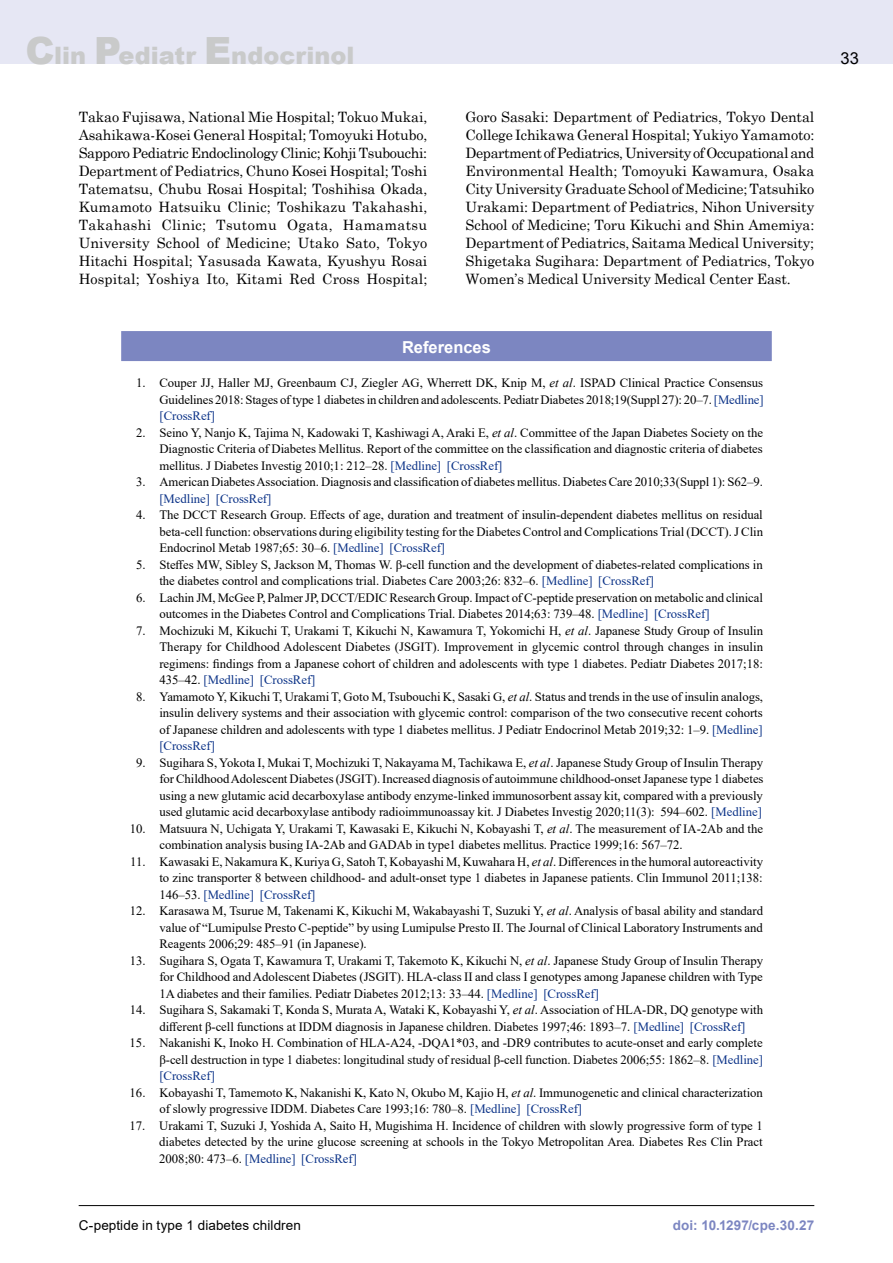
<style>
.page{position:relative;width:893px;height:1263px;background:#fff}
.page>*{position:absolute;margin:0;border:0;box-sizing:border-box;transform-origin:0 0}
.t1{font:900 24px "Arial";color:#c9caca}
.t2{font:700 16.5px "Arial";color:#fff}
.t3{font:16.5px "Arial";color:#000}
.t4{font:14.25px/18px "Century Schoolbook";letter-spacing:-.005em;color:#000;text-align:justify}
.t5{font:13.5px "Arial";letter-spacing:.005em;color:#000}
.t6{font:700 13.5px "Arial";letter-spacing:.015em;color:#7c86c1}
.t7{font:12.75px/16.5px "Times New Roman";letter-spacing:-.005em;color:#000;text-align:justify}
.t8{font:12.75px "Times New Roman";letter-spacing:-.005em;color:#0c3388}
.s1{font-size:37.5px}
.s2{font-style:italic}
.s3{color:#0c3388}
</style>
<div class="page">
<div style="left:0;top:0;width:893px;height:64px;background:#e6e7f4"></div>
<hr style="left:79px;top:1205px;width:735px;height:1px;background:#000">
<div style="left:121px;top:331px;width:651px;height:30px;background:#7c86c1"></div>
<h1 class="t1" style="left:26px;top:38px;width:330px"><span class="s1">C</span>lin <span class="s1">P</span>ediatr <span class="s1">E</span>ndocrinol</h1>
<p class="t4" style="left:79px;top:106px;width:350px">Takao Fujisawa, National Mie Hospital; Tokuo Mukai, Asahikawa-Kosei General Hospital; Tomoyuki Hotubo, Sapporo Pediatric Endoclinology Clinic; Kohji Tsubouchi:<br>Department of Pediatrics, Chuno Kosei Hospital; Toshi Tatematsu, Chubu Rosai Hospital; Toshihisa Okada, Kumamoto Hatsuiku Clinic; Toshikazu Takahashi, Takahashi Clinic; Tsutomu Ogata, Hamamatsu University School of Medicine; Utako Sato, Tokyo Hitachi Hospital; Yasusada Kawata, Kyushyu Rosai Hospital; Yoshiya Ito, Kitami Red Cross Hospital;</p>
<p class="t4" style="left:466px;top:106px;width:350px">Goro Sasaki: Department of Pediatrics, Tokyo Dental College Ichikawa General Hospital; Yukiyo Yamamoto:<br>Department of Pediatrics, University of Occupational and Environmental Health; Tomoyuki Kawamura, Osaka City University Graduate School of Medicine; Tatsuhiko Urakami: Department of Pediatrics, Nihon University School of Medicine; Toru Kikuchi and Shin Amemiya:<br>Department of Pediatrics, Saitama Medical University; Shigetaka Sugihara: Department of Pediatrics, Tokyo Women’s Medical University Medical Center East.</p>
<p class="t2" style="left:402px;top:335px;width:90px">References</p>
<p class="t7" style="left:159px;top:374px;width:606px;text-indent:-23px">1. Couper JJ, Haller MJ, Greenbaum CJ, Ziegler AG, Wherrett DK, Knip M, <span class="s2">et al</span>. ISPAD Clinical Practice Consensus Guidelines 2018: Stages of type 1 diabetes in children and adolescents. Pediatr Diabetes 2018;19(Suppl 27): 20–7. <span class="s3">[Medline] [CrossRef]</span></p>
<p class="t7" style="left:159px;top:424px;width:605px;text-indent:-23px">2. Seino Y, Nanjo K, Tajima N, Kadowaki T, Kashiwagi A, Araki E, <span class="s2">et al</span>. Committee of the Japan Diabetes Society on the Diagnostic Criteria of Diabetes Mellitus. Report of the committee on the classification and diagnostic criteria of diabetes mellitus. J Diabetes Investig 2010;1: 212–28. <span class="s3">[Medline] [CrossRef]</span></p>
<p class="t7" style="left:136px;top:473px;width:628px">3. American Diabetes Association. Diagnosis and classification of diabetes mellitus. Diabetes Care 2010;33(Suppl 1): S62–9.</p>
<p class="t8" style="left:159px;top:489px;width:113px">[Medline] [CrossRef]</p>
<p class="t7" style="left:159px;top:506px;width:605px;text-indent:-23px">4. The DCCT Research Group. Effects of age, duration and treatment of insulin-dependent diabetes mellitus on residual beta-cell function: observations during eligibility testing for the Diabetes Control and Complications Trial (DCCT). J Clin Endocrinol Metab 1987;65: 30–6. <span class="s3">[Medline] [CrossRef]</span></p>
<p class="t7" style="left:159px;top:556px;width:605px;text-indent:-23px">5. Steffes MW, Sibley S, Jackson M, Thomas W. β-cell function and the development of diabetes-related complications in the diabetes control and complications trial. Diabetes Care 2003;26: 832–6. <span class="s3">[Medline] [CrossRef]</span></p>
<p class="t7" style="left:159px;top:589px;width:605px;text-indent:-23px">6. Lachin JM, McGee P, Palmer JP, DCCT/EDIC Research Group. Impact of C-peptide preservation on metabolic and clinical outcomes in the Diabetes Control and Complications Trial. Diabetes 2014;63: 739–48. <span class="s3">[Medline] [CrossRef]</span></p>
<p class="t7" style="left:159px;top:622px;width:605px;text-indent:-23px">7. Mochizuki M, Kikuchi T, Urakami T, Kikuchi N, Kawamura T, Yokomichi H, <span class="s2">et al</span>. Japanese Study Group of Insulin Therapy for Childhood Adolescent Diabetes (JSGIT). Improvement in glycemic control through changes in insulin regimens: findings from a Japanese cohort of children and adolescents with type 1 diabetes. Pediatr Diabetes 2017;18:<br>435–42. <span class="s3">[Medline] [CrossRef]</span></p>
<p class="t7" style="left:159px;top:688px;width:605px;text-indent:-23px">8. Yamamoto Y, Kikuchi T, Urakami T, Goto M, Tsubouchi K, Sasaki G, <span class="s2">et al</span>. Status and trends in the use of insulin analogs, insulin delivery systems and their association with glycemic control: comparison of the two consecutive recent cohorts of Japanese children and adolescents with type 1 diabetes mellitus. J Pediatr Endocrinol Metab 2019;32: 1–9. <span class="s3">[Medline] [CrossRef]</span></p>
<p class="t7" style="left:159px;top:754px;width:606px;text-indent:-23px">9. Sugihara S, Yokota I, Mukai T, Mochizuki T, Nakayama M, Tachikawa E, <span class="s2">et al</span>. Japanese Study Group of Insulin Therapy for Childhood Adolescent Diabetes (JSGIT). Increased diagnosis of autoimmune childhood-onset Japanese type 1 diabetes using a new glutamic acid decarboxylase antibody enzyme-linked immunosorbent assay kit, compared with a previously used glutamic acid decarboxylase antibody radioimmunoassay kit. J Diabetes Investig 2020;11(3): 594–602. <span class="s3">[Medline]</span></p>
<p class="t7" style="left:159px;top:820px;width:605px;text-indent:-30px">10. Matsuura N, Uchigata Y, Urakami T, Kawasaki E, Kikuchi N, Kobayashi T, <span class="s2">et al</span>. The measurement of IA-2Ab and the combination analysis busing IA-2Ab and GADAb in type1 diabetes mellitus. Practice 1999;16: 567–72.</p>
<p class="t7" style="left:159px;top:853px;width:605px;text-indent:-29px">11. Kawasaki E, Nakamura K, Kuriya G, Satoh T, Kobayashi M, Kuwahara H, <span class="s2">et al</span>. Differences in the humoral autoreactivity to zinc transporter 8 between childhood- and adult-onset type 1 diabetes in Japanese patients. Clin Immunol 2011;138:<br>146–53. <span class="s3">[Medline] [CrossRef]</span></p>
<p class="t7" style="left:159px;top:902px;width:605px;text-indent:-30px">12. Karasawa M, Tsurue M, Takenami K, Kikuchi M, Wakabayashi T, Suzuki Y, <span class="s2">et al</span>. Analysis of basal ability and standard value of “Lumipulse Presto C-peptide” by using Lumipulse Presto II. The Journal of Clinical Laboratory Instruments and Reagents 2006;29: 485–91 (in Japanese).</p>
<p class="t7" style="left:159px;top:952px;width:605px;text-indent:-30px">13. Sugihara S, Ogata T, Kawamura T, Urakami T, Takemoto K, Kikuchi N, <span class="s2">et al</span>. Japanese Study Group of Insulin Therapy for Childhood and Adolescent Diabetes (JSGIT). HLA-class II and class I genotypes among Japanese children with Type 1A diabetes and their families. Pediatr Diabetes 2012;13: 33–44. <span class="s3">[Medline] [CrossRef]</span></p>
<p class="t7" style="left:159px;top:1001px;width:605px;text-indent:-30px">14. Sugihara S, Sakamaki T, Konda S, Murata A, Wataki K, Kobayashi Y, <span class="s2">et al</span>. Association of HLA-DR, DQ genotype with different β-cell functions at IDDM diagnosis in Japanese children. Diabetes 1997;46: 1893–7. <span class="s3">[Medline] [CrossRef]</span></p>
<p class="t7" style="left:159px;top:1034px;width:605px;text-indent:-30px">15. Nakanishi K, Inoko H. Combination of HLA-A24, -DQA1*03, and -DR9 contributes to acute-onset and early complete β-cell destruction in type 1 diabetes: longitudinal study of residual β-cell function. Diabetes 2006;55: 1862–8. <span class="s3">[Medline] [CrossRef]</span></p>
<p class="t7" style="left:159px;top:1084px;width:605px;text-indent:-30px">16. Kobayashi T, Tamemoto K, Nakanishi K, Kato N, Okubo M, Kajio H, <span class="s2">et al</span>. Immunogenetic and clinical characterization of slowly progressive IDDM. Diabetes Care 1993;16: 780–8. <span class="s3">[Medline] [CrossRef]</span></p>
<p class="t7" style="left:159px;top:1117px;width:605px;text-indent:-30px">17. Urakami T, Suzuki J, Yoshida A, Saito H, Mugishima H. Incidence of children with slowly progressive form of type 1 diabetes detected by the urine glucose screening at schools in the Tokyo Metropolitan Area. Diabetes Res Clin Pract 2008;80: 473–6. <span class="s3">[Medline] [CrossRef]</span></p>
<p class="t5" style="left:79px;top:1216px;width:224px">C-peptide in type 1 diabetes children</p>
<p class="t6" style="left:673px;top:1216px;width:143px">doi: 10.1297/cpe.30.27</p>
<p class="t3" style="left:840px;top:47px;width:20px">33</p>
</div>
